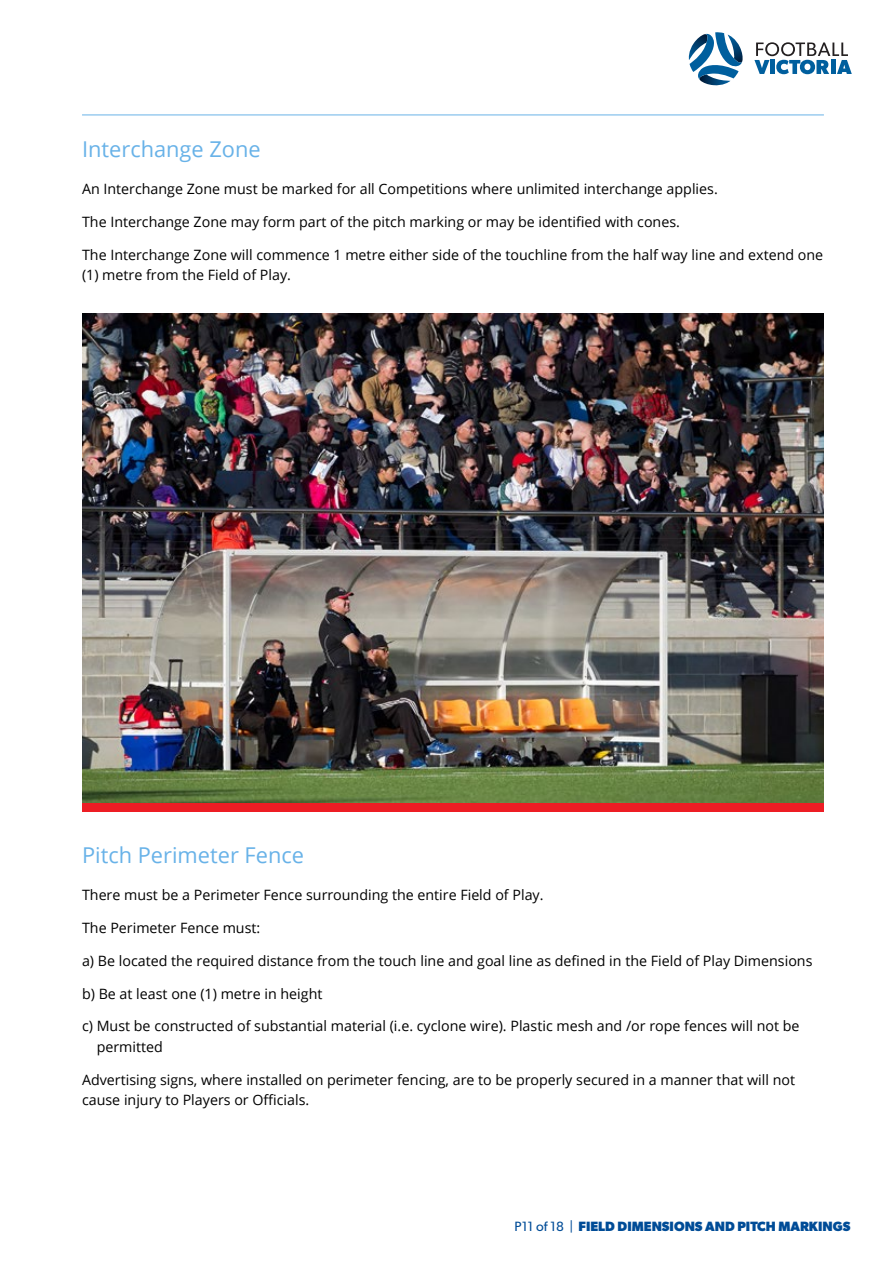
<style>
.page{position:relative;width:893px;height:1263px;background:#fff}
.page>*{position:absolute;margin:0;border:0;box-sizing:border-box;transform-origin:0 0}
.t1{font:21.75px "Open Sans";color:#68b2e8}
.t2{font:14.25px/20.5px "Open Sans";color:#000}
.t3{font:700 13.5px "Gibson";color:#004c97}
.s1{font-weight:400}
</style>
<div class="page">
<svg style="left:754px;top:42px;width:98px;height:32px"></svg>
<svg style="left:688px;top:32px;width:55px;height:54px"></svg>
<hr style="left:82px;top:115px;width:742px;height:1px;background:#68b2e8">
<img style="left:82px;top:314px;width:742px;height:490px">
<div style="left:82px;top:804px;width:742px;height:8px;background:#ed1d24"></div>
<h1 class="t1" style="left:82px;top:134px;width:180px">Interchange Zone</h1>
<p class="t2" style="left:82px;top:178px;width:637px">An Interchange Zone must be marked for all Competitions where unlimited interchange applies.</p>
<p class="t2" style="left:82px;top:211px;width:599px">The Interchange Zone may form part of the pitch marking or may be identified with cones.</p>
<p class="t2" style="left:82px;top:244px;width:743px">The Interchange Zone will commence 1 metre either side of the touchline from the half way line and extend one (1) metre from the Field of Play.</p>
<h1 class="t1" style="left:82px;top:840px;width:224px">Pitch Perimeter Fence</h1>
<p class="t2" style="left:82px;top:884px;width:463px">There must be a Perimeter Fence surrounding the entire Field of Play.</p>
<p class="t2" style="left:82px;top:917px;width:180px">The Perimeter Fence must:</p>
<p class="t2" style="left:82px;top:950px;width:732px">a) Be located the required distance from the touch line and goal line as defined in the Field of Play Dimensions</p>
<p class="t2" style="left:82px;top:983px;width:242px">b) Be at least one (1) metre in height</p>
<p class="t2" style="left:97px;top:1015px;width:704px;text-indent:-15px">c) Must be constructed of substantial material (i.e. cyclone wire). Plastic mesh and /or rope fences will not be permitted</p>
<p class="t2" style="left:82px;top:1069px;width:714px">Advertising signs, where installed on perimeter fencing, are to be properly secured in a manner that will not cause injury to Players or Officials.</p>
<p class="t3" style="left:514px;top:1218px;width:337px"><span class="s1">P11 of 18 |</span> FIELD DIMENSIONS AND PITCH MARKINGS</p>
</div>
